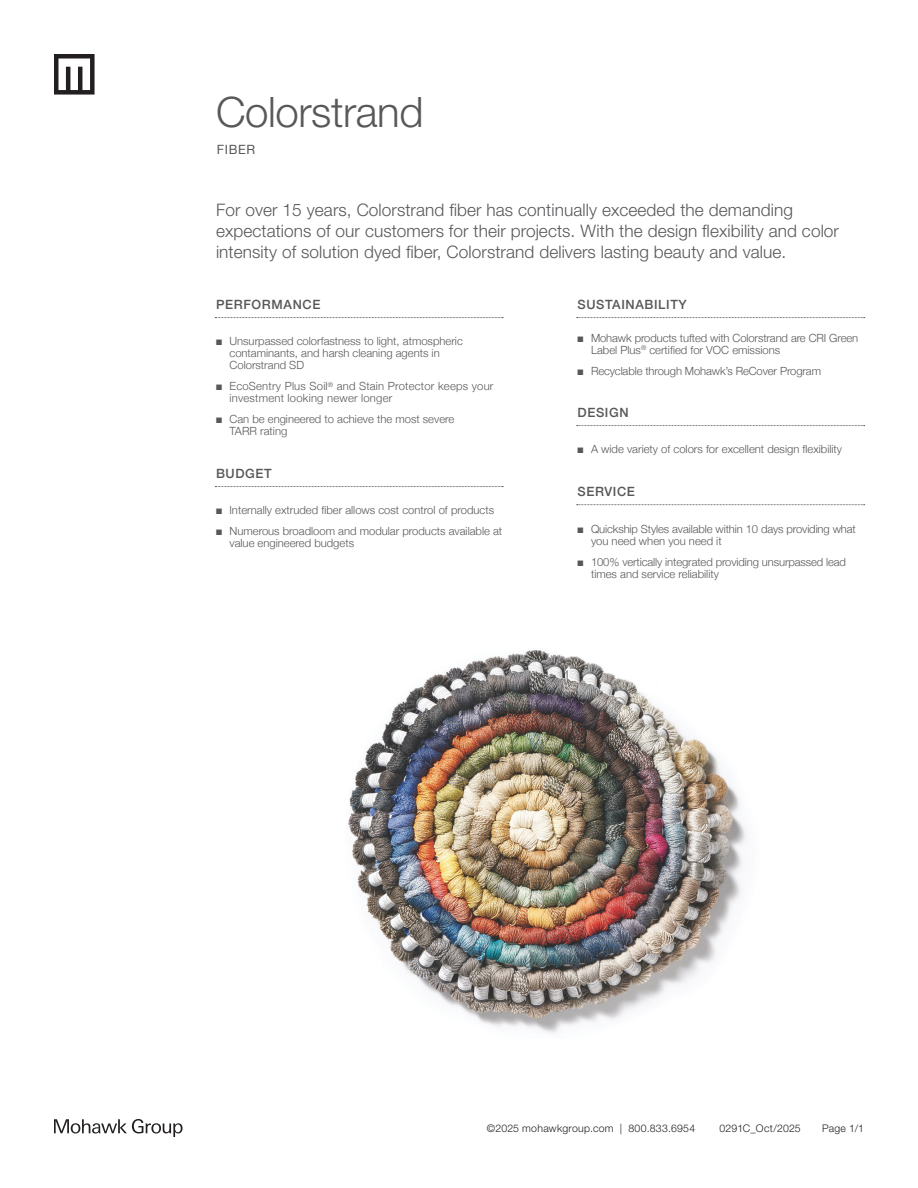
<style>
.page{position:relative;width:918px;height:1188px;background:#fff}
.page>*{position:absolute;margin:0;border:0;box-sizing:border-box;transform-origin:0 0}
.t1{font:300 42px "Helvetica Neue LT Std";letter-spacing:-.01em;color:#57585a}
.t2{font:300 17.25px/21px "Helvetica Neue LT Std";letter-spacing:.005em;color:#57585a}
.t3{font:500 12.75px "Helvetica Neue";letter-spacing:.05em;color:#57585a}
.t4{font:12.75px "Helvetica Neue";letter-spacing:.05em;color:#57585a}
.t5{font:300 11.25px/12px "Helvetica Neue";color:#57585a}
.t6{font:300 11.25px/12px "Helvetica Neue";letter-spacing:.02em;color:#57585a}
.t7{font:300 10.5px "Helvetica Neue LT Std";letter-spacing:.025em;color:#231f20}
</style>
<div class="page">
<svg style="left:54px;top:54px;width:41px;height:41px"></svg>
<svg style="left:54px;top:1119px;width:129px;height:18px"></svg>
<svg style="left:577px;top:317px;width:288px;height:1px"></svg>
<svg style="left:577px;top:425px;width:288px;height:1px"></svg>
<svg style="left:577px;top:504px;width:288px;height:1px"></svg>
<svg style="left:215px;top:317px;width:288px;height:1px"></svg>
<svg style="left:215px;top:486px;width:288px;height:1px"></svg>
<img style="left:348px;top:650px;width:398px;height:383px">
<p class="t1" style="left:216px;top:87px;width:209px">Colorstrand</p>
<p class="t4" style="left:217px;top:141px;width:40px">FIBER</p>
<p class="t2" style="left:216px;top:199px;width:625px">For over 15 years, Colorstrand fiber has continually exceeded the demanding expectations of our customers for their projects. With the design flexibility and color intensity of solution dyed fiber, Colorstrand delivers lasting beauty and value.</p>
<p class="t3" style="left:216px;top:294px;width:106px">PERFORMANCE</p>
<p class="t5" style="left:230px;top:335px;width:235px;text-indent:-14px">■ Unsurpassed colorfastness to light, atmospheric contaminants, and harsh cleaning agents in<br>Colorstrand SD</p>
<p class="t6" style="left:230px;top:380px;width:265px;text-indent:-14px">■ EcoSentry Plus Soil<sup>®</sup> and Stain Protector keeps your investment looking newer longer</p>
<p class="t5" style="left:230px;top:413px;width:226px;text-indent:-14px">■ Can be engineered to achieve the most severe<br>TARR rating</p>
<p class="t3" style="left:216px;top:463px;width:57px">BUDGET</p>
<p class="t5" style="left:216px;top:504px;width:280px">■ Internally extruded fiber allows cost control of products</p>
<p class="t5" style="left:230px;top:525px;width:274px;text-indent:-14px">■ Numerous broadloom and modular products available at value engineered budgets</p>
<p class="t3" style="left:578px;top:294px;width:111px">SUSTAINABILITY</p>
<p class="t5" style="left:591px;top:331px;width:269px;text-indent:-14px">■ Mohawk products tufted with Colorstrand are CRI Green<br>Label Plus<sup>®</sup> certified for VOC emissions</p>
<p class="t5" style="left:578px;top:364px;width:245px">■ Recyclable through Mohawk’s ReCover Program</p>
<p class="t3" style="left:578px;top:402px;width:53px">DESIGN</p>
<p class="t5" style="left:578px;top:443px;width:266px">■ A wide variety of colors for excellent design flexibility</p>
<p class="t3" style="left:578px;top:481px;width:59px">SERVICE</p>
<p class="t5" style="left:591px;top:522px;width:266px;text-indent:-14px">■ Quickship Styles available within 10 days providing what you need when you need it</p>
<p class="t5" style="left:591px;top:555px;width:257px;text-indent:-14px">■ 100% vertically integrated providing unsurpassed lead times and service reliability</p>
<p class="t7" style="left:487px;top:1122px;width:210px">©2025 mohawkgroup.com | 800.833.6954</p>
<p class="t7" style="left:720px;top:1122px;width:83px">0291C_Oct/2025</p>
<p class="t7" style="left:822px;top:1122px;width:43px">Page 1/1</p>
</div>
